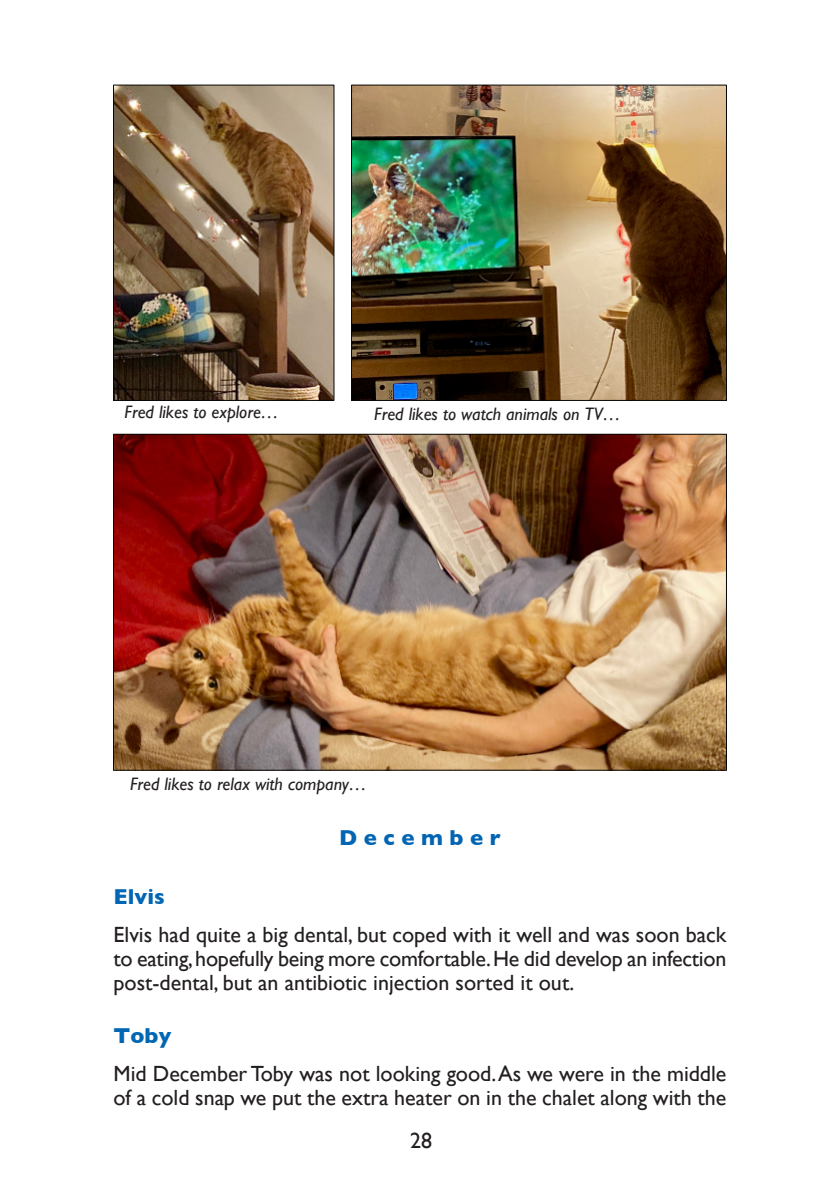
<style>
.page{position:relative;width:840px;height:1191px;background:#fff}
.page>*{position:absolute;margin:0;border:0;box-sizing:border-box;transform-origin:0 0}
.t1{font:22px/24px "Gill Sans";color:#231f20;text-align:justify}
.t2{font:700 22px "Gill Sans";color:#0166b3}
.t3{font:700 22px "Gill Sans";letter-spacing:.3em;color:#0165b3}
.t4{font:italic 18px "Gill Sans";color:#231f20}
</style>
<div class="page">
<img style="left:115px;top:87px;width:217px;height:311px">
<div style="left:113px;top:85px;width:221px;height:315px;border:1px solid #080704"></div>
<img style="left:353px;top:87px;width:371px;height:311px">
<div style="left:351px;top:85px;width:375px;height:315px;border:1px solid #080704"></div>
<img style="left:115px;top:436px;width:609px;height:332px">
<p class="t4" style="left:124px;top:406px;width:156px">Fred likes to explore…</p>
<p class="t4" style="left:374px;top:407px;width:248px">Fred likes to watch animals on TV…</p>
<p class="t4" style="left:130px;top:777px;width:238px">Fred likes to relax with company…</p>
<p class="t3" style="left:339px;top:830px;width:163px">December</p>
<p class="t2" style="left:113px;top:889px;width:53px">Elvis</p>
<p class="t1" style="left:113px;top:925px;width:614px">Elvis had quite a big dental, but coped with it well and was soon back to eating, hopefully being more comfortable.He did develop an infection post-dental, but an antibiotic injection sorted it out.</p>
<p class="t2" style="left:113px;top:1028px;width:59px">Toby</p>
<p class="t1" style="left:113px;top:1064px;width:614px">Mid December Toby was not looking good.As we were in the middle of a cold snap we put the extra heater on in the chalet along with the</p>
<p class="t1" style="left:410px;top:1130px;width:23px">28</p>
</div>
